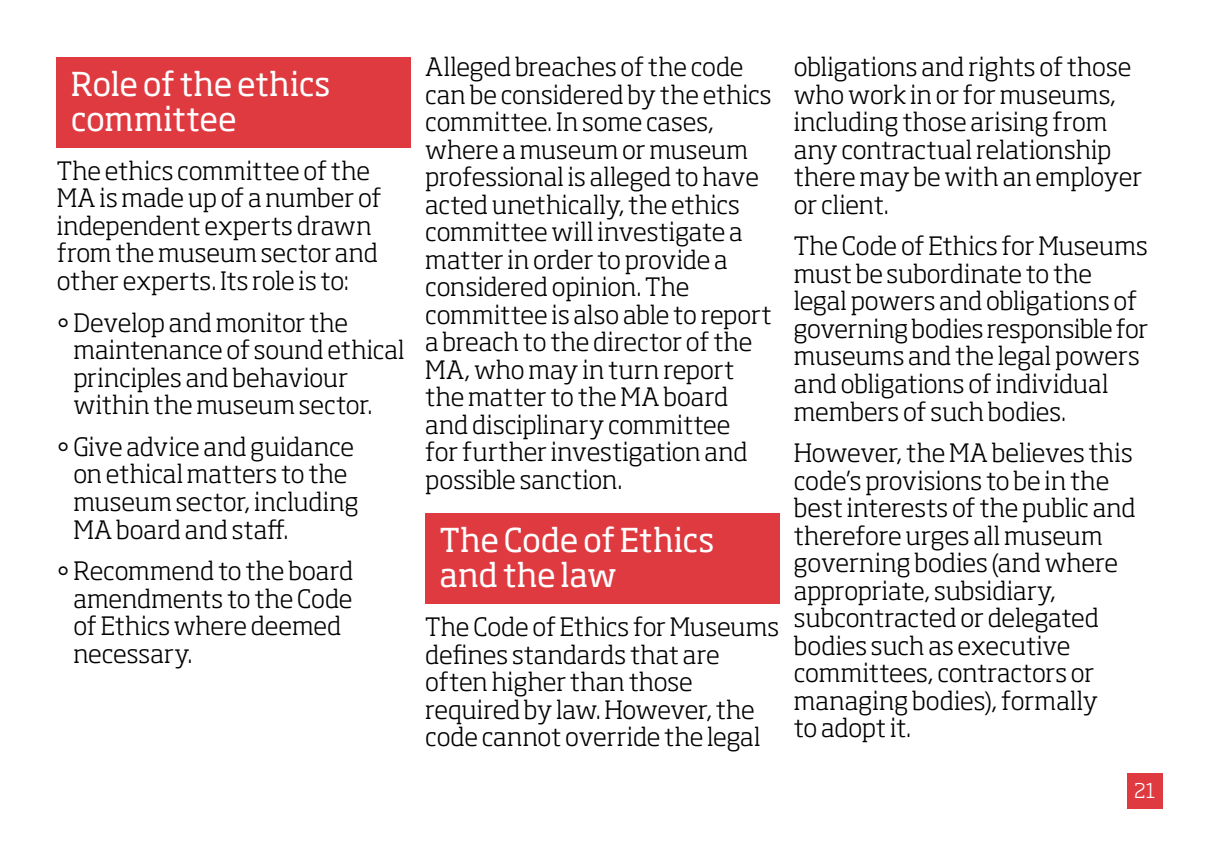
<style>
.page{position:relative;width:1205px;height:851px;background:#fff}
.page>*{position:absolute;margin:0;border:0;box-sizing:border-box;transform-origin:0 0}
.t1{font:32.5px/35px "Soho Pro";letter-spacing:-.015em;color:#fff}
.t2{font:300 25px/27.5px "Soho Pro";color:#000}
.t3{font:300 20px "Soho Pro";color:#fff}
</style>
<div class="page">
<div style="left:425px;top:513px;width:355px;height:91px;background:#e03a41"></div>
<div style="left:57px;top:57px;width:354px;height:90px;background:#e03a41"></div>
<div style="left:1127px;top:772px;width:35px;height:36px;background:#e03a41"></div>
<h1 class="t1" style="left:71px;top:65px;width:261px">Role of the ethics committee</h1>
<p class="t2" style="left:57px;top:155px;width:326px">The ethics committee of the<br>MA is made up of a number of independent experts drawn from the museum sector and other experts. Its role is to:</p>
<p class="t2" style="left:73px;top:306px;width:333px;text-indent:-17px">• Develop and monitor the maintenance of sound ethical principles and behaviour within the museum sector.</p>
<p class="t2" style="left:73px;top:431px;width:287px;text-indent:-17px">• Give advice and guidance on ethical matters to the museum sector, including<br>MA board and staff.</p>
<p class="t2" style="left:73px;top:555px;width:281px;text-indent:-17px">• Recommend to the board amendments to the Code of Ethics where deemed necessary.</p>
<p class="t2" style="left:425px;top:51px;width:348px">Alleged breaches of the code can be considered by the ethics committee. In some cases, where a museum or museum professional is alleged to have acted unethically, the ethics committee will investigate a matter in order to provide a considered opinion. The committee is also able to report a breach to the director of the<br>MA, who may in turn report the matter to the MA board and disciplinary committee<br>for further investigation and possible sanction.</p>
<h1 class="t1" style="left:439px;top:521px;width:276px">The Code of Ethics and the law</h1>
<p class="t2" style="left:425px;top:610px;width:355px">The Code of Ethics for Museums defines standards that are often higher than those required by law. However, the code cannot override the legal</p>
<p class="t2" style="left:794px;top:51px;width:350px">obligations and rights of those who work in or for museums, including those arising from any contractual relationship there may be with an employer or client.</p>
<p class="t2" style="left:794px;top:230px;width:356px">The Code of Ethics for Museums must be subordinate to the legal powers and obligations of governing bodies responsible for museums and the legal powers and obligations of individual members of such bodies.</p>
<p class="t2" style="left:794px;top:437px;width:343px">However, the MA believes this code’s provisions to be in the best interests of the public and therefore urges all museum governing bodies (and where appropriate, subsidiary, subcontracted or delegated bodies such as executive committees, contractors or managing bodies), formally<br>to adopt it.</p>
<p class="t3" style="left:1134px;top:775px;width:23px">21</p>
</div>
